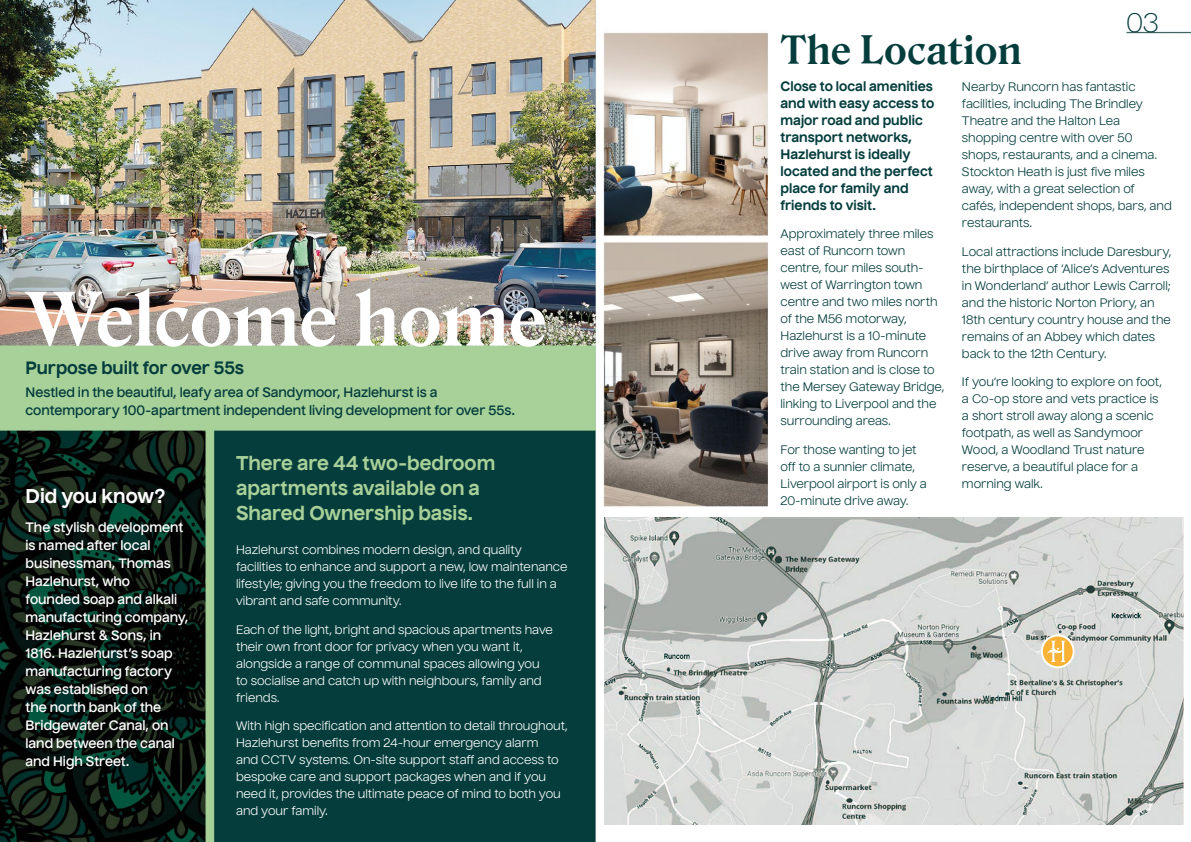
<style>
.page{position:relative;width:1191px;height:842px;background:#fff}
.page>*{position:absolute;margin:0;border:0;box-sizing:border-box;transform-origin:0 0}
.t1{font:700 72px "Roslindale Text";letter-spacing:-.03em;color:#fff}
.t2{font:700 38px "Roslindale Text";letter-spacing:-.01em;color:#053d3d}
.t3{font:300 26px "Nuckle";color:#053d3d}
.t4{font:700 19px/25px "Nuckle";color:#a8d098}
.t5{font:700 19px "Nuckle";color:#fff}
.t6{font:700 17px "Nuckle";color:#053d3d}
.t7{font:600 13px/18px "Nuckle";color:#fff}
.t8{font:700 13px/17px "Nuckle";color:#053d3d}
.t9{font:600 13px/18px "Nuckle";color:#053d3d}
.t10{font:12px/17px "Nuckle";letter-spacing:-.005em;color:#053d3d}
.t11{font:12px/17px "Nuckle";letter-spacing:-.005em;color:#fff}
</style>
<div class="page">
<img style="left:0;top:0;width:1190px;height:842px">
<svg style="left:604px;top:517px;width:579px;height:307px;background:#cbcecc"></svg>
<svg style="left:1041px;top:635px;width:32px;height:32px"></svg>
<div style="left:1040px;top:634px;width:34px;height:34px;border:2px solid #fff;border-radius:50%"></div>
<svg style="left:1047px;top:641px;width:18px;height:21px"></svg>
<h1 class="t1" style="left:26px;top:259px;width:523px">Welcome home</h1>
<h3 class="t6" style="left:26px;top:357px;width:220px">Purpose built for over 55s</h3>
<p class="t9" style="left:26px;top:383px;width:491px">Nestled in the beautiful, leafy area of Sandymoor, Hazlehurst is a contemporary 100-apartment independent living development for over 55s.</p>
<h3 class="t5" style="left:26px;top:484px;width:141px">Did you know?</h3>
<p class="t7" style="left:26px;top:518px;width:164px">The stylish development is named after local businessman, Thomas<br>Hazlehurst, who<br>founded soap and alkali manufacturing company,<br>Hazlehurst &amp; Sons, in<br>1816. Hazlehurst’s soap manufacturing factory was established on<br>the north bank of the<br>Bridgewater Canal, on land between the canal and High Street.</p>
<h3 class="t4" style="left:236px;top:450px;width:261px">There are 44 two-bedroom apartments available on a<br>Shared Ownership basis.</h3>
<p class="t11" style="left:236px;top:541px;width:333px">Hazlehurst combines modern design, and quality facilities to enhance and support a new, low maintenance lifestyle; giving you the freedom to live life to the full in a vibrant and safe community.</p>
<p class="t11" style="left:236px;top:621px;width:318px">Each of the light, bright and spacious apartments have their own front door for privacy when you want it, alongside a range of communal spaces allowing you to socialise and catch up with neighbours, family and friends.</p>
<p class="t11" style="left:236px;top:717px;width:333px">With high specification and attention to detail throughout, Hazlehurst benefits from 24-hour emergency alarm<br>and CCTV systems. On-site support staff and access to bespoke care and support packages when and if you need it, provides the ultimate peace of mind to both you and your family.</p>
<h2 class="t2" style="left:780px;top:18px;width:243px">The Location</h2>
<h3 class="t3" style="left:1126px;top:7px;width:34px">03</h3>
<p class="t8" style="left:780px;top:77px;width:155px">Close to local amenities and with easy access to major road and public transport networks,<br>Hazlehurst is ideally located and the perfect place for family and friends to visit.</p>
<p class="t10" style="left:780px;top:225px;width:165px">Approximately three miles east of Runcorn town centre, four miles south&shy;west of Warrington town centre and two miles north of the M56 motorway,<br>Hazlehurst is a 10-minute drive away from Runcorn train station and is close to the Mersey Gateway Bridge, linking to Liverpool and the surrounding areas.</p>
<p class="t10" style="left:780px;top:441px;width:148px">For those wanting to jet off to a sunnier climate,<br>Liverpool airport is only a<br>20-minute drive away.</p>
<p class="t10" style="left:962px;top:79px;width:211px">Nearby Runcorn has fantastic facilities, including The Brindley<br>Theatre and the Halton Lea shopping centre with over 50 shops, restaurants, and a cinema.<br>Stockton Heath is just five miles away, with a great selection of cafés, independent shops, bars, and restaurants.</p>
<p class="t10" style="left:962px;top:243px;width:211px">Local attractions include Daresbury, the birthplace of ‘Alice’s Adventures in Wonderland’ author Lewis Carroll; and the historic Norton Priory, an 18th century country house and the remains of an Abbey which dates back to the 12th Century.</p>
<p class="t10" style="left:962px;top:373px;width:201px">If you’re looking to explore on foot, a Co-op store and vets practice is a short stroll away along a scenic footpath, as well as Sandymoor<br>Wood, a Woodland Trust nature reserve, a beautiful place for a morning walk.</p>
</div>
